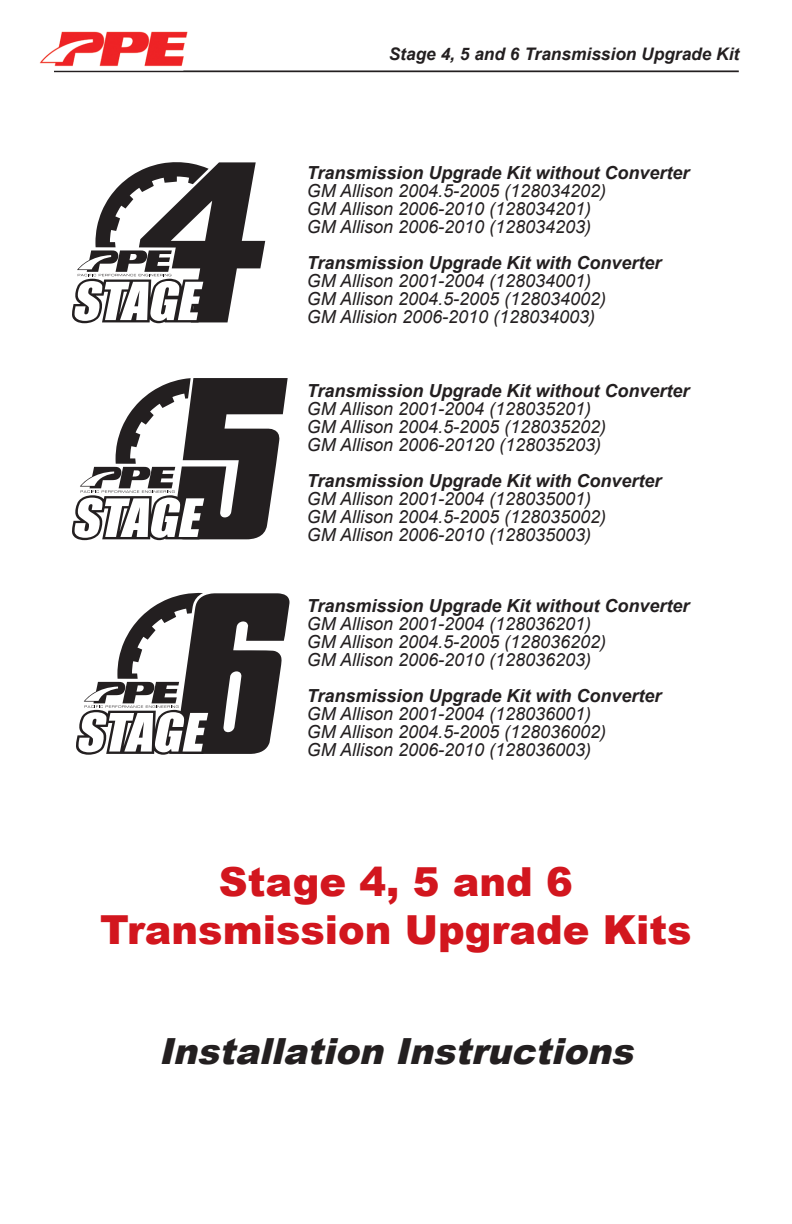
<style>
.page{position:relative;width:792px;height:1224px;background:#fff}
.page>*{position:absolute;margin:0;border:0;box-sizing:border-box;transform-origin:0 0}
.t1{font:900 40px/48px "Arial";color:#d2161e;text-align:center}
.t2{font:italic 900 36px "Arial";color:#231f20}
.t3{font:italic 18px/18px "Arial";color:#231f20}
.t4{font:italic 700 18px "Arial";color:#231f20}
.t5{font:italic 700 17.2px "Arial";color:#231f20}
</style>
<div class="page">
<svg style="left:72px;top:378px;width:216px;height:162px"></svg>
<svg style="left:76px;top:593px;width:213px;height:162px"></svg>
<svg style="left:72px;top:162px;width:193px;height:161px"></svg>
<hr style="left:54px;top:70px;width:685px;height:2px;background:#231f20">
<img style="left:39px;top:31px;width:152px;height:40px">
<p class="t5" style="left:389px;top:42px;width:352px">Stage 4, 5 and 6 Transmission Upgrade Kit</p>
<p class="t4" style="left:307px;top:161px;width:384px">Transmission Upgrade Kit without Converter</p>
<p class="t3" style="left:307px;top:182px;width:301px">GM Allison 2004.5-2005 (128034202)<br>GM Allison 2006-2010 (128034201)<br>GM Allison 2006-2010 (128034203)</p>
<p class="t4" style="left:307px;top:251px;width:356px">Transmission Upgrade Kit with Converter</p>
<p class="t3" style="left:307px;top:272px;width:301px">GM Allison 2001-2004 (128034001)<br>GM Allison 2004.5-2005 (128034002)<br>GM Allision 2006-2010 (128034003)</p>
<p class="t4" style="left:307px;top:379px;width:384px">Transmission Upgrade Kit without Converter</p>
<p class="t3" style="left:307px;top:400px;width:301px">GM Allison 2001-2004 (128035201)<br>GM Allison 2004.5-2005 (128035202)<br>GM Allison 2006-20120 (128035203)</p>
<p class="t4" style="left:307px;top:469px;width:356px">Transmission Upgrade Kit with Converter</p>
<p class="t3" style="left:307px;top:490px;width:301px">GM Allison 2001-2004 (128035001)<br>GM Allison 2004.5-2005 (128035002)<br>GM Allison 2006-2010 (128035003)</p>
<p class="t4" style="left:307px;top:594px;width:384px">Transmission Upgrade Kit without Converter</p>
<p class="t3" style="left:307px;top:615px;width:301px">GM Allison 2001-2004 (128036201)<br>GM Allison 2004.5-2005 (128036202)<br>GM Allison 2006-2010 (128036203)</p>
<p class="t4" style="left:307px;top:684px;width:356px">Transmission Upgrade Kit with Converter</p>
<p class="t3" style="left:307px;top:705px;width:301px">GM Allison 2001-2004 (128036001)<br>GM Allison 2004.5-2005 (128036002)<br>GM Allison 2006-2010 (128036003)</p>
<h1 class="t1" style="left:100px;top:856px;width:593px">Stage 4, 5 and 6<br>Transmission Upgrade Kits</h1>
<h2 class="t2" style="left:159px;top:1025px;width:487px">Installation Instructions</h2>
</div>
